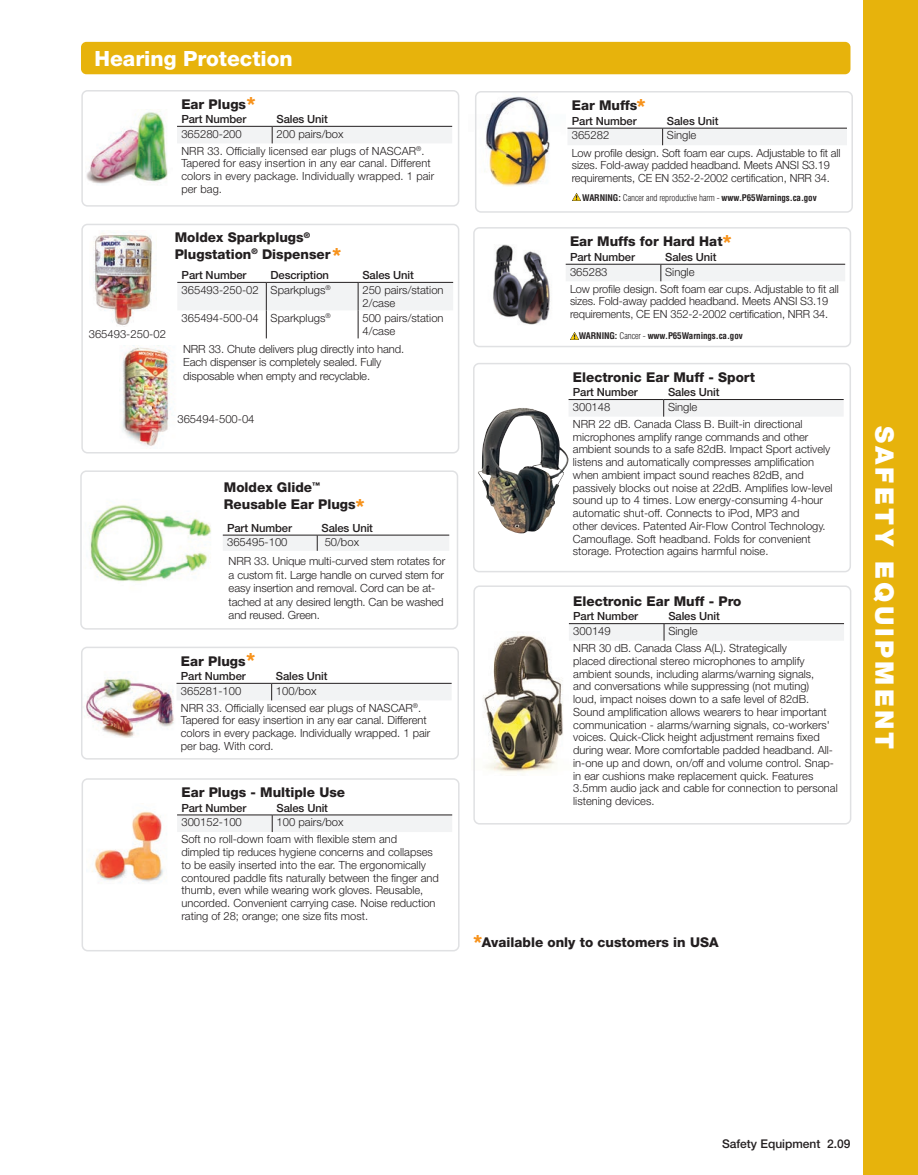
<style>
.page{position:relative;width:918px;height:1175px;background:#fff}
.page>*{position:absolute;margin:0;border:0;box-sizing:border-box;transform-origin:0 0}
.t1{font:900 25.5px "Helvetica Neue LT Std";letter-spacing:.125em;color:#fff}
.t2{font:800 21px "Helvetica Neue LT Std";color:#fff}
.t3{font:800 21px "Helvetica Neue LT Std";color:#f7931d}
.t4{font:800 13.5px/16.2px "Helvetica Neue LT Std";color:#231f20}
.t5{font:500 12px "Helvetica Neue LT Std";color:#231f20}
.t6{font:300 11.25px/12.8px "Helvetica Neue LT Std";color:#231f20}
.t7{font:500 11.25px "Helvetica Neue LT Std";letter-spacing:-.01em;color:#231f20}
.t8{font:700 condensed 9px "Helvetica";letter-spacing:-.01em;color:#231f20}
.s1{font-size:21px;color:#f7931d}
.s2{font-weight:300}
</style>
<div class="page">
<div style="left:81px;top:42px;width:769px;height:32px;background:#e7b30c;border-radius:5px"></div>
<div style="left:863px;top:0;width:55px;height:1174px;background:#e7b30c"></div>
<img style="left:483px;top:635px;width:80px;height:138px">
<svg style="left:569px;top:399px;width:275px;height:17px"></svg>
<svg style="left:569px;top:623px;width:275px;height:17px"></svg>
<div style="left:473px;top:363px;width:378px;height:209px;border:2px solid #e0e1e3;border-radius:5px"></div>
<div style="left:473px;top:585px;width:378px;height:239px;border:2px solid #e0e1e3;border-radius:5px"></div>
<img style="left:478px;top:408px;width:91px;height:125px">
<div style="left:473px;top:227px;width:378px;height:120px;border:2px solid #e0e1e3;border-radius:5px"></div>
<img style="left:493px;top:244px;width:58px;height:81px">
<svg style="left:571px;top:332px;width:7px;height:7px"></svg>
<div style="left:566px;top:264px;width:279px;height:17px;background:#f2f3f4"></div>
<img style="left:484px;top:96px;width:66px;height:91px">
<div style="left:475px;top:91px;width:378px;height:122px;border:2px solid #e0e1e3;border-radius:5px"></div>
<svg style="left:573px;top:194px;width:7px;height:6px"></svg>
<div style="left:567px;top:128px;width:280px;height:17px;background:#f2f3f4"></div>
<div style="left:82px;top:778px;width:378px;height:173px;border:2px solid #e0e1e3;border-radius:5px"></div>
<hr style="left:177px;top:814px;width:95px;height:1px;background:#231f20">
<hr style="left:272px;top:814px;width:180px;height:1px;background:#231f20">
<div style="left:177px;top:815px;width:275px;height:17px;background:#f2f3f4"></div>
<img style="left:92px;top:811px;width:72px;height:71px">
<div style="left:81px;top:90px;width:378px;height:117px;border:2px solid #e0e1e3;border-radius:5px"></div>
<img style="left:86px;top:111px;width:82px;height:73px">
<div style="left:177px;top:127px;width:275px;height:16px;background:#f2f3f4"></div>
<hr style="left:177px;top:126px;width:95px;height:1px;background:#231f20">
<hr style="left:272px;top:126px;width:180px;height:1px;background:#231f20">
<svg style="left:177px;top:282px;width:276px;height:56px"></svg>
<div style="left:81px;top:224px;width:378px;height:229px;border:2px solid #e0e1e3;border-radius:5px"></div>
<img style="left:93px;top:233px;width:59px;height:93px">
<img style="left:86px;top:678px;width:94px;height:59px">
<div style="left:81px;top:646px;width:378px;height:113px;border:2px solid #e0e1e3;border-radius:5px"></div>
<div style="left:177px;top:683px;width:275px;height:17px;background:#f2f3f4"></div>
<svg style="left:223px;top:535px;width:226px;height:16px"></svg>
<div style="left:80px;top:470px;width:378px;height:159px;border:2px solid #e0e1e3;border-radius:5px"></div>
<img style="left:89px;top:504px;width:122px;height:79px">
<img style="left:122px;top:347px;width:51px;height:100px">
<h2 class="t2" style="left:94px;top:46px;width:200px">Hearing Protection</h2>
<p class="t4" style="left:181px;top:96px;width:76px">Ear Plugs<span class="s1">*</span></p>
<p class="t7" style="left:181px;top:112px;width:66px">Part Number</p>
<p class="t7" style="left:277px;top:112px;width:53px">Sales Unit</p>
<p class="t6" style="left:181px;top:127px;width:62px">365280-200</p>
<p class="t6" style="left:181px;top:125px;width:245px;line-height:17.1px;text-indent:95px">200 pairs/box<br>NRR 33. Officially licensed ear plugs of NASCAR<sup>®</sup>.</p>
<p class="t6" style="left:181px;top:157px;width:254px">Tapered for easy insertion in any ear canal. Different colors in every package. Individually wrapped. 1 pair per bag.</p>
<p class="t6" style="left:89px;top:328px;width:79px">365493-250-02</p>
<p class="t4" style="left:175px;top:229px;width:157px">Moldex Sparkplugs<sup>®<br></sup>Plugstation<sup>®</sup> Dispenser</p>
<h2 class="t3" style="left:332px;top:243px;width:11px">*</h2>
<p class="t7" style="left:182px;top:268px;width:66px">Part Number</p>
<p class="t7" style="left:271px;top:268px;width:60px">Description</p>
<p class="t7" style="left:362px;top:268px;width:53px">Sales Unit</p>
<p class="t6" style="left:182px;top:283px;width:151px">365493-250-02 Sparkplugs<sup>®</sup></p>
<p class="t6" style="left:362px;top:283px;width:83px;line-height:13.5px">250 pairs/station<br>2/case</p>
<p class="t6" style="left:182px;top:311px;width:151px">365494-500-04 Sparkplugs<sup>®</sup></p>
<p class="t6" style="left:362px;top:311px;width:83px;line-height:13.5px">500 pairs/station<br>4/case</p>
<p class="t6" style="left:183px;top:342px;width:223px;line-height:13.5px">NRR 33. Chute delivers plug directly into hand.<br>Each dispenser is completely sealed. Fully disposable when empty and recyclable.</p>
<p class="t6" style="left:177px;top:412px;width:79px">365494-500-04</p>
<p class="t4" style="left:224px;top:479px;width:133px">Moldex Glide<sup>™<br></sup>Reusable Ear Plugs</p>
<h2 class="t3" style="left:356px;top:494px;width:11px">*</h2>
<p class="t7" style="left:227px;top:521px;width:66px">Part Number</p>
<p class="t7" style="left:322px;top:521px;width:53px">Sales Unit</p>
<p class="t6" style="left:227px;top:536px;width:62px">365495-100</p>
<p class="t6" style="left:229px;top:532px;width:218px;line-height:18.9px;text-indent:96px">50/box<br>NRR 33. Unique multi-curved stem rotates for</p>
<p class="t6" style="left:229px;top:568px;width:217px;line-height:13.5px">a custom fit. Large handle on curved stem for easy insertion and removal. Cord can be at&shy;tached at any desired length. Can be washed and reused. Green.</p>
<p class="t4" style="left:181px;top:652px;width:76px">Ear Plugs<span class="s1">*</span></p>
<p class="t7" style="left:181px;top:669px;width:66px">Part Number</p>
<p class="t7" style="left:276px;top:669px;width:53px">Sales Unit</p>
<p class="t6" style="left:181px;top:684px;width:62px">365281-100</p>
<p class="t6" style="left:181px;top:682px;width:242px;line-height:17.1px;text-indent:95px">100/box<br>NRR 33. Officially licensed ear plugs of NASCAR<sup>®</sup>.</p>
<p class="t6" style="left:181px;top:714px;width:251px">Tapered for easy insertion in any ear canal. Different colors in every package. Individually wrapped. 1 pair per bag. With cord.</p>
<p class="t4" style="left:181px;top:784px;width:165px">Ear Plugs - Multiple Use</p>
<p class="t7" style="left:181px;top:801px;width:66px">Part Number</p>
<p class="t7" style="left:277px;top:801px;width:53px">Sales Unit</p>
<p class="t6" style="left:181px;top:815px;width:62px">300152-100</p>
<p class="t6" style="left:181px;top:813px;width:217px;line-height:17.1px;text-indent:95px">100 pairs/box<br>Soft no roll-down foam with flexible stem and</p>
<p class="t6" style="left:181px;top:845px;width:259px">dimpled tip reduces hygiene concerns and collapses to be easily inserted into the ear. The ergonomically contoured paddle fits naturally between the finger and thumb, even while wearing work gloves. Reusable, uncorded. Convenient carrying case. Noise reduction rating of 28; orange; one size fits most.</p>
<h2 class="t3" style="left:637px;top:94px;width:11px">*</h2>
<p class="t4" style="left:572px;top:97px;width:67px">Ear Muffs</p>
<p class="t7" style="left:572px;top:114px;width:66px">Part Number</p>
<p class="t7" style="left:667px;top:114px;width:53px">Sales Unit</p>
<p class="t6" style="left:572px;top:129px;width:39px">365282</p>
<p class="t6" style="left:572px;top:127px;width:270px;line-height:17.1px;text-indent:95px">Single<br>Low profile design. Soft foam ear cups. Adjustable to fit all</p>
<p class="t6" style="left:572px;top:159px;width:260px">sizes. Fold-away padded headband. Meets ANSI S3.19 requirements, CE EN 352-2-2002 certification, NRR 34.</p>
<p class="t8" style="left:582px;top:192px;width:236px">WARNING: <span class="s2">Cancer and reproductive harm -</span> www.P65Warnings.ca.gov</p>
<h2 class="t3" style="left:723px;top:230px;width:11px">*</h2>
<p class="t4" style="left:570px;top:233px;width:154px">Ear Muffs for Hard Hat</p>
<p class="t7" style="left:570px;top:250px;width:66px">Part Number</p>
<p class="t7" style="left:665px;top:250px;width:53px">Sales Unit</p>
<p class="t6" style="left:570px;top:265px;width:39px">365283</p>
<p class="t6" style="left:570px;top:263px;width:270px;line-height:17.1px;text-indent:95px">Single<br>Low profile design. Soft foam ear cups. Adjustable to fit all</p>
<p class="t6" style="left:570px;top:295px;width:260px">sizes. Fold-away padded headband. Meets ANSI S3.19 requirements, CE EN 352-2-2002 certification, NRR 34.</p>
<p class="t8" style="left:579px;top:330px;width:166px">WARNING: <span class="s2">Cancer -</span> www.P65Warnings.ca.gov</p>
<p class="t4" style="left:573px;top:369px;width:184px">Electronic Ear Muff - Sport</p>
<p class="t7" style="left:573px;top:385px;width:66px">Part Number</p>
<p class="t7" style="left:668px;top:385px;width:53px">Sales Unit</p>
<p class="t6" style="left:573px;top:400px;width:39px">300148</p>
<p class="t6" style="left:573px;top:398px;width:231px;line-height:17.1px;text-indent:95px">Single<br>NRR 22 dB. Canada Class B. Built-in directional</p>
<p class="t6" style="left:573px;top:430px;width:261px">microphones amplify range commands and other ambient sounds to a safe 82dB. Impact Sport actively listens and automatically compresses amplification when ambient impact sound reaches 82dB, and passively blocks out noise at 22dB. Amplifies low-level sound up to 4 times. Low energy-consuming 4-hour automatic shut-off. Connects to iPod, MP3 and<br>other devices. Patented Air-Flow Control Technology.<br>Camouflage. Soft headband. Folds for convenient storage. Protection agains harmful noise.</p>
<p class="t4" style="left:573px;top:593px;width:170px">Electronic Ear Muff - Pro</p>
<p class="t7" style="left:573px;top:609px;width:66px">Part Number</p>
<p class="t7" style="left:668px;top:609px;width:53px">Sales Unit</p>
<p class="t6" style="left:573px;top:624px;width:39px">300149</p>
<p class="t6" style="left:573px;top:622px;width:215px;line-height:17.1px;text-align:center">Single<br>NRR 30 dB. Canada Class A(L). Strategically</p>
<p class="t6" style="left:573px;top:654px;width:266px">placed directional stereo microphones to amplify ambient sounds, including alarms/warning signals,<br>and conversations while suppressing (not muting)<br>loud, impact noises down to a safe level of 82dB.<br>Sound amplification allows wearers to hear important communication - alarms/warning signals, co-workers' voices. Quick-Click height adjustment remains fixed during wear. More comfortable padded headband. All&shy;in-one up and down, on/off and volume control. Snap&shy;in ear cushions make replacement quick. Features 3.5mm audio jack and cable for connection to personal listening devices.</p>
<p class="t4" style="left:473px;top:934px;width:247px"><span class="s1">*</span>Available only to customers in USA</p>
<h1 class="t1" style="left:900px;top:425px;width:325px;rotate:90deg">SAFETY EQUIPMENT</h1>
<p class="t5" style="left:722px;top:1136px;width:130px">Safety Equipment 2.09</p>
</div>
